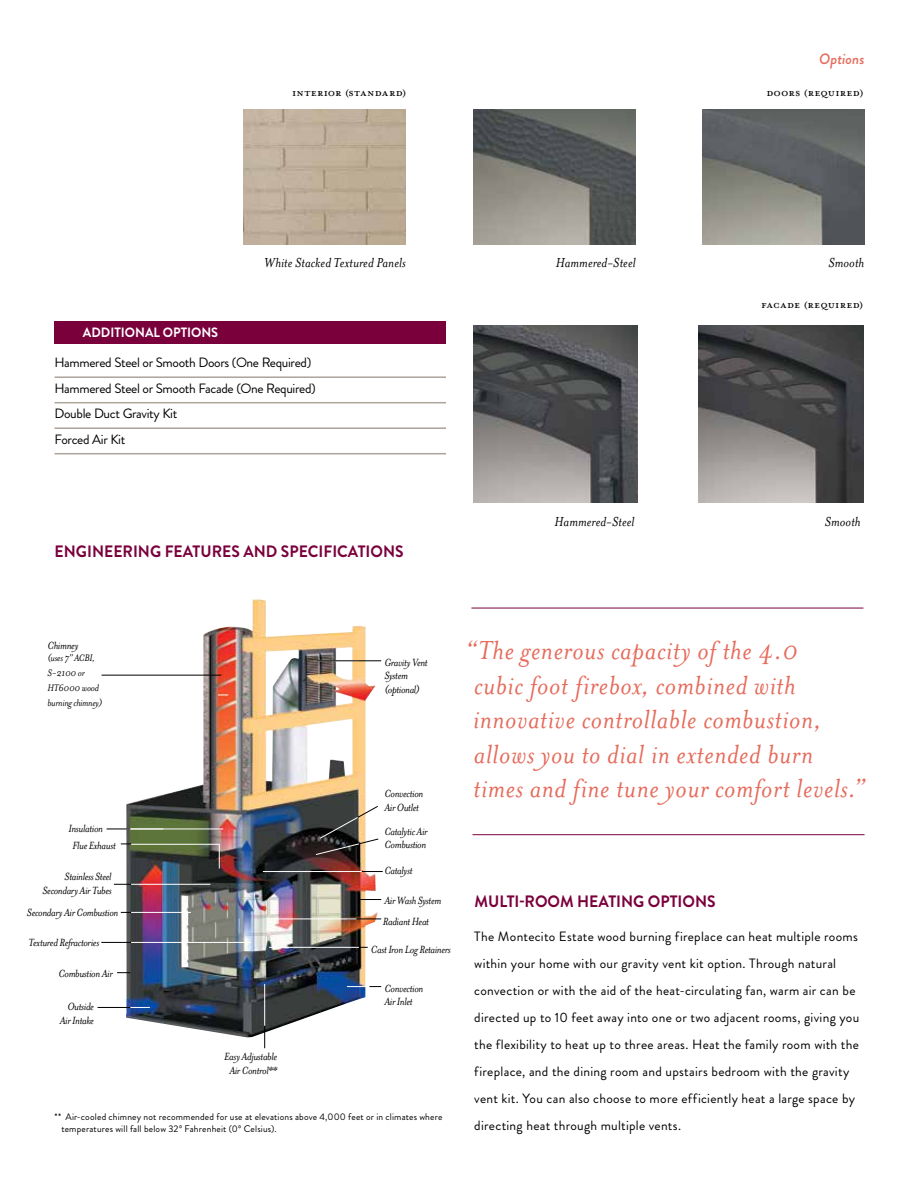
<style>
.page{position:relative;width:918px;height:1188px;background:#fff}
.page>*{position:absolute;margin:0;border:0;box-sizing:border-box;transform-origin:0 0}
.t1{font:italic 30px/34.5px "Mrs Eaves OT";letter-spacing:.02em;color:#e66b5b}
.t2{font:700 16.5px "Brandon Grotesque";color:#7a003c;scale:.95 1}
.t3{font:italic 15px "Mrs Eaves OT";letter-spacing:.005em;color:#000}
.t4{font:15px "Mrs Eaves All Petite Caps OT";letter-spacing:.01em;color:#000}
.t5{font:italic 500 15px "Brandon Grotesque";color:#e66b5b}
.t6{font:13.5px/27px "Brandon Grotesque";letter-spacing:.02em;color:#000}
.t7{font:13.5px/25.5px "Brandon Grotesque";letter-spacing:-.025em;color:#000}
.t8{font:700 13.5px "Brandon Grotesque";color:#fff;scale:.95 1}
.t9{font:italic 12px/13.5px "Mrs Eaves OT";letter-spacing:-.025em;color:#000}
.t10{font:italic 10.95px/15px "Mrs Eaves OT";letter-spacing:-.025em;color:#000}
.t11{font:9.6px/12.3px "Brandon Grotesque";letter-spacing:.015em;color:#000}
</style>
<div class="page">
<img style="left:699px;top:325px;width:165px;height:178px">
<img style="left:473px;top:325px;width:165px;height:178px">
<img style="left:703px;top:109px;width:162px;height:135px">
<img style="left:473px;top:109px;width:162px;height:135px">
<img style="left:244px;top:109px;width:162px;height:135px">
<div style="left:55px;top:322px;width:391px;height:22px;background:#7a003c"></div>
<hr style="left:55px;top:376px;width:391px;height:2px;background:#aca39b">
<hr style="left:55px;top:402px;width:391px;height:1px;background:#aca39b">
<hr style="left:55px;top:427px;width:391px;height:2px;background:#aca39b">
<hr style="left:55px;top:453px;width:391px;height:1px;background:#aca39b">
<img style="left:126px;top:599px;width:252px;height:438px">
<hr style="left:102px;top:675px;width:119px;height:1px;background:#000">
<svg style="left:107px;top:829px;width:23px;height:1px"></svg>
<hr style="left:131px;top:844px;width:88px;height:1px;background:#fff">
<svg style="left:219px;top:844px;width:1px;height:25px"></svg>
<svg style="left:114px;top:884px;width:17px;height:1px"></svg>
<hr style="left:130px;top:829px;width:93px;height:1px;background:#fff">
<hr style="left:131px;top:884px;width:79px;height:1px;background:#fff">
<hr style="left:131px;top:912px;width:60px;height:1px;background:#fff">
<hr style="left:101px;top:942px;width:30px;height:1px;background:#000">
<hr style="left:131px;top:942px;width:120px;height:1px;background:#fff">
<svg style="left:117px;top:972px;width:13px;height:1px"></svg>
<svg style="left:130px;top:1007px;width:20px;height:1px"></svg>
<hr style="left:98px;top:1007px;width:32px;height:1px;background:#000">
<svg style="left:315px;top:805px;width:64px;height:50px"></svg>
<svg style="left:359px;top:899px;width:22px;height:1px"></svg>
<hr style="left:347px;top:919px;width:34px;height:1px;background:#000">
<hr style="left:274px;top:919px;width:82px;height:1px;background:#fff">
<hr style="left:269px;top:947px;width:90px;height:1px;background:#fff">
<svg style="left:347px;top:986px;width:34px;height:1px"></svg>
<hr style="left:264px;top:984px;width:1px;height:42px;background:#fff">
<svg style="left:264px;top:1026px;width:1px;height:22px"></svg>
<hr style="left:317px;top:660px;width:64px;height:1px;background:#000">
<hr style="left:341px;top:871px;width:42px;height:1px;background:#000">
<hr style="left:263px;top:871px;width:99px;height:1px;background:#fff">
<hr style="left:471px;top:608px;width:392px;height:1px;background:#7a003c">
<hr style="left:472px;top:834px;width:393px;height:1px;background:#7a003c">
<p class="t4" style="left:292px;top:83px;width:116px">Interior (standard)</p>
<p class="t5" style="left:819px;top:49px;width:47px">Options</p>
<p class="t4" style="left:766px;top:83px;width:99px">Doors (Required)</p>
<p class="t3" style="left:264px;top:255px;width:143px">White Stacked Textured Panels</p>
<p class="t8" style="left:83px;top:323px;width:144px">ADDITIONAL OPTIONS</p>
<p class="t7" style="left:55px;top:350px;width:263px">Hammered Steel or Smooth Doors (One Required)<br>Hammered Steel or Smooth Facade (One Required)<br>Double Duct Gravity Kit<br>Forced Air Kit</p>
<p class="t2" style="left:55px;top:540px;width:369px">ENGINEERING FEATURES AND SPECIFICATIONS</p>
<p class="t3" style="left:556px;top:255px;width:81px">Hammered-Steel</p>
<p class="t3" style="left:828px;top:255px;width:37px">Smooth</p>
<p class="t4" style="left:761px;top:296px;width:104px">Facade (required)</p>
<p class="t3" style="left:555px;top:513px;width:81px">Hammered-Steel</p>
<p class="t3" style="left:825px;top:513px;width:37px">Smooth</p>
<p class="t9" style="left:48px;top:639px;width:32px">Chimney</p>
<p class="t10" style="left:48px;top:651px;width:56px">(uses 7” ACBI,<br>S-2100 or<br>HT6000 wood burning chimney)</p>
<p class="t9" style="left:72px;top:820px;width:45px;line-height:16.5px;text-indent:-4px">Insulation<br>Flue Exhaust</p>
<p class="t9" style="left:42px;top:870px;width:71px;text-align:right">Stainless Steel<br>Secondary Air Tubes</p>
<p class="t9" style="left:27px;top:905px;width:93px">Secondary Air Combustion</p>
<p class="t9" style="left:28px;top:935px;width:72px">Textured Refractories</p>
<p class="t9" style="left:58px;top:967px;width:56px">Combustion Air</p>
<p class="t9" style="left:60px;top:1000px;width:36px;text-align:right">Outside<br>Air Intake</p>
<p class="t9" style="left:224px;top:1050px;width:55px;text-align:center">Easy Adjustable<br>Air Control**</p>
<p class="t9" style="left:384px;top:656px;width:45px">Gravity Vent<br>System (optional)</p>
<p class="t9" style="left:384px;top:787px;width:40px">Convection<br>Air Outlet</p>
<p class="t9" style="left:384px;top:825px;width:45px">Catalytic Air<br>Combustion</p>
<p class="t9" style="left:384px;top:864px;width:30px">Catalyst</p>
<p class="t9" style="left:383px;top:889px;width:60px;line-height:21.6px">Air Wash System<br>Radiant Heat</p>
<p class="t9" style="left:371px;top:943px;width:81px">Cast Iron Log Retainers</p>
<p class="t9" style="left:384px;top:982px;width:40px">Convection<br>Air Inlet</p>
<p class="t11" style="left:61px;top:1111px;width:383px;text-indent:-7px">** Air-cooled chimney not recommended for use at elevations above 4,000 feet or in climates where temperatures will fall below 32º Fahrenheit (0º Celsius).</p>
<h1 class="t1" style="left:466px;top:633px;width:400px">“The generous capacity of the 4.0<br>cubic foot firebox, combined with innovative controllable combustion, allows you to dial in extended burn<br>times and fine tune your comfort levels.”</h1>
<p class="t2" style="left:474px;top:889px;width:255px">MULTI-ROOM HEATING OPTIONS</p>
<p class="t6" style="left:474px;top:923px;width:387px">The Montecito Estate wood burning fireplace can heat multiple rooms within your home with our gravity vent kit option. Through natural convection or with the aid of the heat-circulating fan, warm air can be directed up to 10 feet away into one or two adjacent rooms, giving you the flexibility to heat up to three areas. Heat the family room with the fireplace, and the dining room and upstairs bedroom with the gravity vent kit. You can also choose to more efficiently heat a large space by directing heat through multiple vents.</p>
</div>
